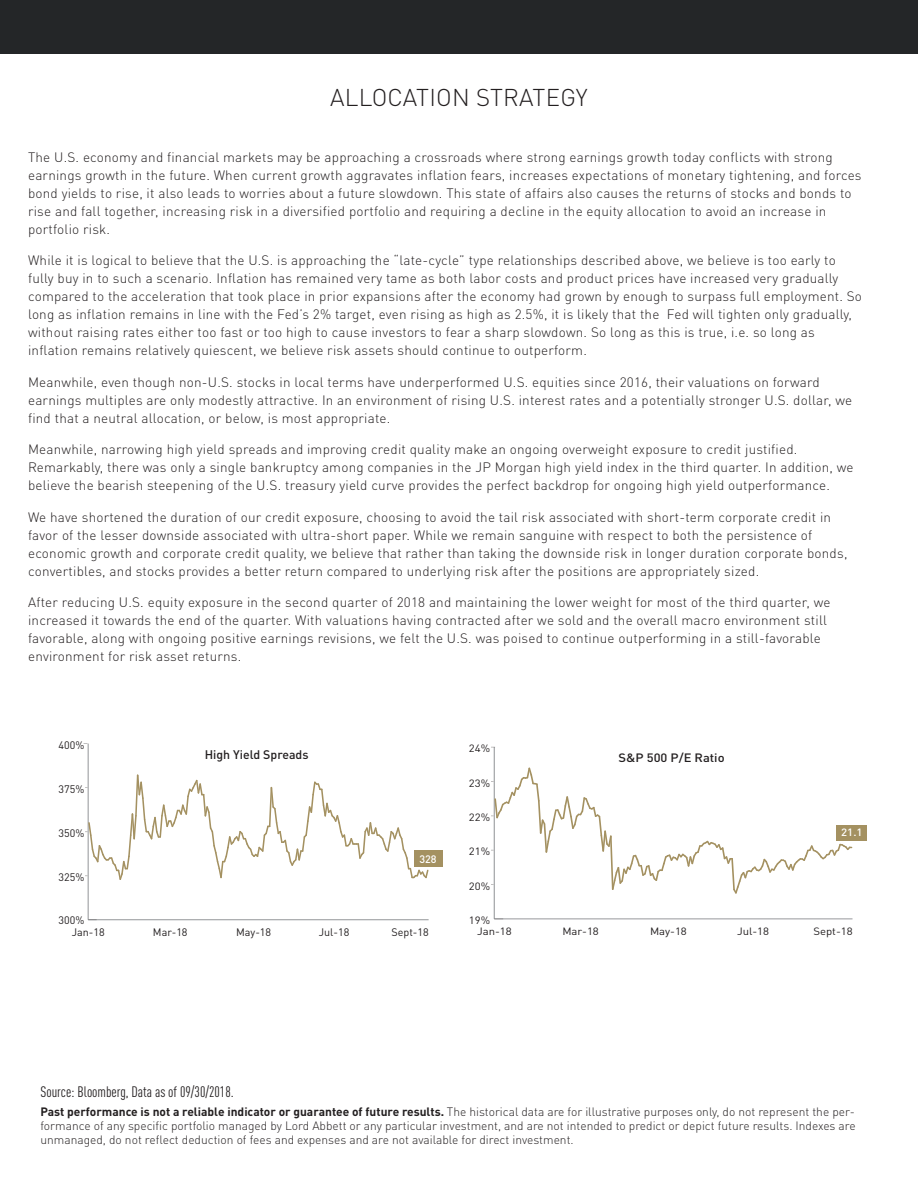
<style>
.page{position:relative;width:918px;height:1188px;background:#fff}
.page>*{position:absolute;margin:0;border:0;box-sizing:border-box;transform-origin:0 0}
.ARTICLE_TITLE{font:300 24px "DIN Pro";letter-spacing:.01em;color:#231f20}
.LEGAL_CALLOUT{font:condensed 15px "DIN Pro";color:#231f20}
.Chart_captions{font:300 13.5px/18px "DIN Pro";letter-spacing:.015em;color:#231f20}
.t1{font:500 12.3px "DIN Pro";color:#231f20}
.LEGAL_CON_lger{font:300 12px/14.2px "DIN Pro";color:#231f20;text-align:justify}
.t2{font:500 12px "DIN Pro";color:#231f20;scale:1.08 1}
.t3{font:10.8px "DIN Pro";color:#231f20}
.t4{font:500 10.8px "DIN Pro";color:#fff}
.t5{font:10.5px "DIN Pro";color:#231f20;scale:1.08 1}
.t6{font:500 10.5px "DIN Pro";color:#fff;scale:1.08 1}
.s1{font-weight:700}
</style>
<div class="page">
<div style="left:0;top:0;width:918px;height:54px;background:#242628"></div>
<hr style="left:88px;top:919px;width:341px;height:1px;background:#939598">
<hr style="left:88px;top:744px;width:1px;height:176px;background:#939598">
<svg style="left:85px;top:774px;width:345px;height:107px"></svg>
<div style="left:414px;top:851px;width:28px;height:16px;background:#a49161"></div>
<hr style="left:494px;top:918px;width:359px;height:1px;background:#939598">
<hr style="left:494px;top:747px;width:1px;height:172px;background:#939598">
<svg style="left:491px;top:767px;width:361px;height:128px"></svg>
<div style="left:837px;top:825px;width:30px;height:16px;background:#a49161"></div>
<p class="ARTICLE_TITLE" style="left:330px;top:79px;width:259px">ALLOCATION STRATEGY</p>
<p class="Chart_captions" style="left:28px;top:147px;width:835px">The U.S. economy and financial markets may be approaching a crossroads where strong earnings growth today conflicts with strong earnings growth in the future. When current growth aggravates inflation fears, increases expectations of monetary tightening, and forces bond yields to rise, it also leads to worries about a future slowdown. This state of affairs also causes the returns of stocks and bonds to rise and fall together, increasing risk in a diversified portfolio and requiring a decline in the equity allocation to avoid an increase in portfolio risk.</p>
<p class="Chart_captions" style="left:28px;top:250px;width:835px">While it is logical to believe that the U.S. is approaching the “late-cycle” type relationships described above, we believe is too early to fully buy in to such a scenario. Inflation has remained very tame as both labor costs and product prices have increased very gradually compared to the acceleration that took place in prior expansions after the economy had grown by enough to surpass full employment. So long as inflation remains in line with the Fed’s 2% target, even rising as high as 2.5%, it is likely that the Fed will tighten only gradually, without raising rates either too fast or too high to cause investors to fear a sharp slowdown. So long as this is true, i.e. so long as inflation remains relatively quiescent, we believe risk assets should continue to outperform.</p>
<p class="Chart_captions" style="left:28px;top:372px;width:826px">Meanwhile, even though non-U.S. stocks in local terms have underperformed U.S. equities since 2016, their valuations on forward earnings multiples are only modestly attractive. In an environment of rising U.S. interest rates and a potentially stronger U.S. dollar, we find that a neutral allocation, or below, is most appropriate.</p>
<p class="Chart_captions" style="left:28px;top:439px;width:827px">Meanwhile, narrowing high yield spreads and improving credit quality make an ongoing overweight exposure to credit justified.<br>Remarkably, there was only a single bankruptcy among companies in the JP Morgan high yield index in the third quarter. In addition, we believe the bearish steepening of the U.S. treasury yield curve provides the perfect backdrop for ongoing high yield outperformance.</p>
<p class="Chart_captions" style="left:28px;top:507px;width:821px">We have shortened the duration of our credit exposure, choosing to avoid the tail risk associated with short-term corporate credit in favor of the lesser downside associated with ultra-short paper. While we remain sanguine with respect to both the persistence of economic growth and corporate credit quality, we believe that rather than taking the downside risk in longer duration corporate bonds, convertibles, and stocks provides a better return compared to underlying risk after the positions are appropriately sized.</p>
<p class="Chart_captions" style="left:28px;top:592px;width:804px">After reducing U.S. equity exposure in the second quarter of 2018 and maintaining the lower weight for most of the third quarter, we increased it towards the end of the quarter. With valuations having contracted after we sold and the overall macro environment still favorable, along with ongoing positive earnings revisions, we felt the U.S. was poised to continue outperforming in a still-favorable environment for risk asset returns.</p>
<p class="t3" style="left:59px;top:737px;width:27px">400%</p>
<p class="t3" style="left:59px;top:781px;width:27px">375%</p>
<p class="t3" style="left:59px;top:825px;width:27px">350%</p>
<p class="t3" style="left:59px;top:869px;width:27px">325%</p>
<p class="t3" style="left:59px;top:911px;width:27px">300%</p>
<p class="t1" style="left:205px;top:744px;width:105px">High Yield Spreads</p>
<p class="t4" style="left:419px;top:850px;width:19px">328</p>
<p class="t3" style="left:72px;top:923px;width:34px">Jan-18</p>
<p class="t3" style="left:153px;top:923px;width:36px">Mar-18</p>
<p class="t3" style="left:236px;top:923px;width:37px">May-18</p>
<p class="t3" style="left:319px;top:923px;width:32px">Jul-18</p>
<p class="t3" style="left:391px;top:923px;width:39px">Sept-18</p>
<p class="t5" style="left:469px;top:740px;width:21px">24%</p>
<p class="t5" style="left:469px;top:775px;width:21px">23%</p>
<p class="t5" style="left:469px;top:809px;width:21px">22%</p>
<p class="t5" style="left:469px;top:843px;width:21px">21%</p>
<p class="t5" style="left:469px;top:878px;width:21px">20%</p>
<p class="t5" style="left:469px;top:912px;width:21px">19%</p>
<p class="t2" style="left:618px;top:748px;width:100px">S&amp;P 500 P/E Ratio</p>
<p class="t6" style="left:841px;top:824px;width:21px">21.1</p>
<p class="t5" style="left:477px;top:923px;width:34px">Jan-18</p>
<p class="t5" style="left:562px;top:923px;width:35px">Mar-18</p>
<p class="t5" style="left:650px;top:923px;width:36px">May-18</p>
<p class="t5" style="left:737px;top:923px;width:31px">Jul-18</p>
<p class="t5" style="left:813px;top:923px;width:38px">Sept-18</p>
<p class="LEGAL_CALLOUT" style="left:40px;top:1081px;width:195px">Source: Bloomberg, Data as of 09/30/2018.</p>
<p class="LEGAL_CON_lger" style="left:40px;top:1103px;width:817px"><span class="s1">Past performance is not a reliable indicator or guarantee of future results.</span> The historical data are for illustrative purposes only, do not represent the per&shy;formance of any specific portfolio managed by Lord Abbett or any particular investment, and are not intended to predict or depict future results. Indexes are unmanaged, do not reflect deduction of fees and expenses and are not available for direct investment.</p>
</div>
